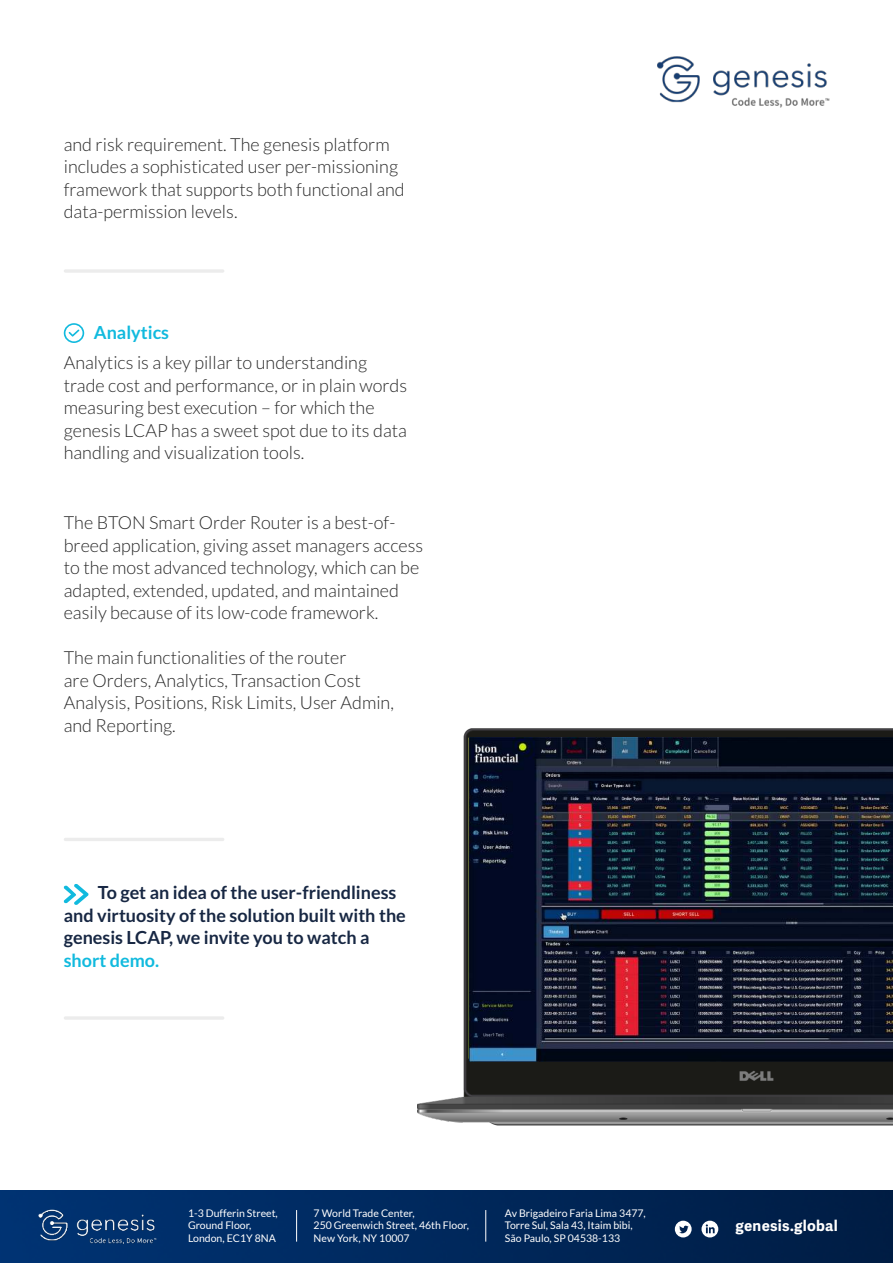
<style>
.page{position:relative;width:893px;height:1263px;background:#fff}
.page>*{position:absolute;margin:0;border:0;box-sizing:border-box;transform-origin:0 0}
.t1{font:300 18px/22.5px "Lato";color:#292929}
.t2{font:700 18px/22.5px "Lato";color:#172743}
.t3{font:700 18px "Lato";color:#11bade}
.t4{font:700 15px "Adelle Sans";letter-spacing:.02em;color:#fff}
.t5{font:10.5px/12.6px "Lato";color:#fff}
</style>
<div class="page">
<img style="left:0;top:1191px;width:893px;height:72px">
<img style="left:36px;top:1204px;width:122px;height:46px">
<hr style="left:296px;top:1210px;width:1px;height:31px;background:#fff">
<hr style="left:485px;top:1210px;width:1px;height:31px;background:#fff">
<svg style="left:675px;top:1221px;width:17px;height:16px"></svg>
<svg style="left:701px;top:1221px;width:17px;height:16px"></svg>
<img style="left:657px;top:56px;width:173px;height:52px">
<svg style="left:64px;top:323px;width:20px;height:20px"></svg>
<hr style="left:64px;top:269px;width:160px;height:4px;background:#ececec;border-radius:2px">
<svg style="left:64px;top:884px;width:25px;height:21px"></svg>
<hr style="left:64px;top:838px;width:160px;height:3px;background:#ececec;border-radius:2px">
<hr style="left:64px;top:1016px;width:160px;height:4px;background:#ececec;border-radius:2px">
<img style="left:417px;top:728px;width:476px;height:398px">
<img style="left:469px;top:737px;width:424px;height:324px">
<p class="t1" style="left:64px;top:134px;width:342px">and risk requirement. The genesis platform includes a sophisticated user per-missioning framework that supports both functional and data-permission levels.</p>
<p class="t3" style="left:94px;top:325px;width:77px">Analytics</p>
<p class="t1" style="left:64px;top:352px;width:345px">Analytics is a key pillar to understanding trade cost and performance, or in plain words measuring best execution – for which the genesis LCAP has a sweet spot due to its data handling and visualization tools.</p>
<p class="t1" style="left:64px;top:512px;width:361px">The BTON Smart Order Router is a best-of&shy;breed application, giving asset managers access to the most advanced technology, which can be adapted, extended, updated, and maintained easily because of its low-code framework.</p>
<p class="t1" style="left:64px;top:647px;width:332px">The main functionalities of the router<br>are Orders, Analytics, Transaction Cost Analysis, Positions, Risk Limits, User Admin, and Reporting.</p>
<p class="t2" style="left:64px;top:883px;width:344px;text-indent:34px">To get an idea of the user-friendliness and virtuosity of the solution built with the genesis LCAP, we invite you to watch a</p>
<p class="t3" style="left:64px;top:953px;width:97px">short demo.</p>
<p class="t5" style="left:188px;top:1207px;width:91px">1-3 Dufferin Street,<br>Ground Floor,<br>London, EC1Y 8NA</p>
<p class="t5" style="left:314px;top:1207px;width:157px">7 World Trade Center,<br>250 Greenwich Street, 46th Floor,<br>New York, NY 10007</p>
<p class="t5" style="left:505px;top:1207px;width:142px">Av Brigadeiro Faria Lima 3477,<br>Torre Sul, Sala 43, Itaim bibi,<br>São Paulo, SP 04538-133</p>
<p class="t4" style="left:736px;top:1219px;width:104px">genesis.global</p>
</div>
